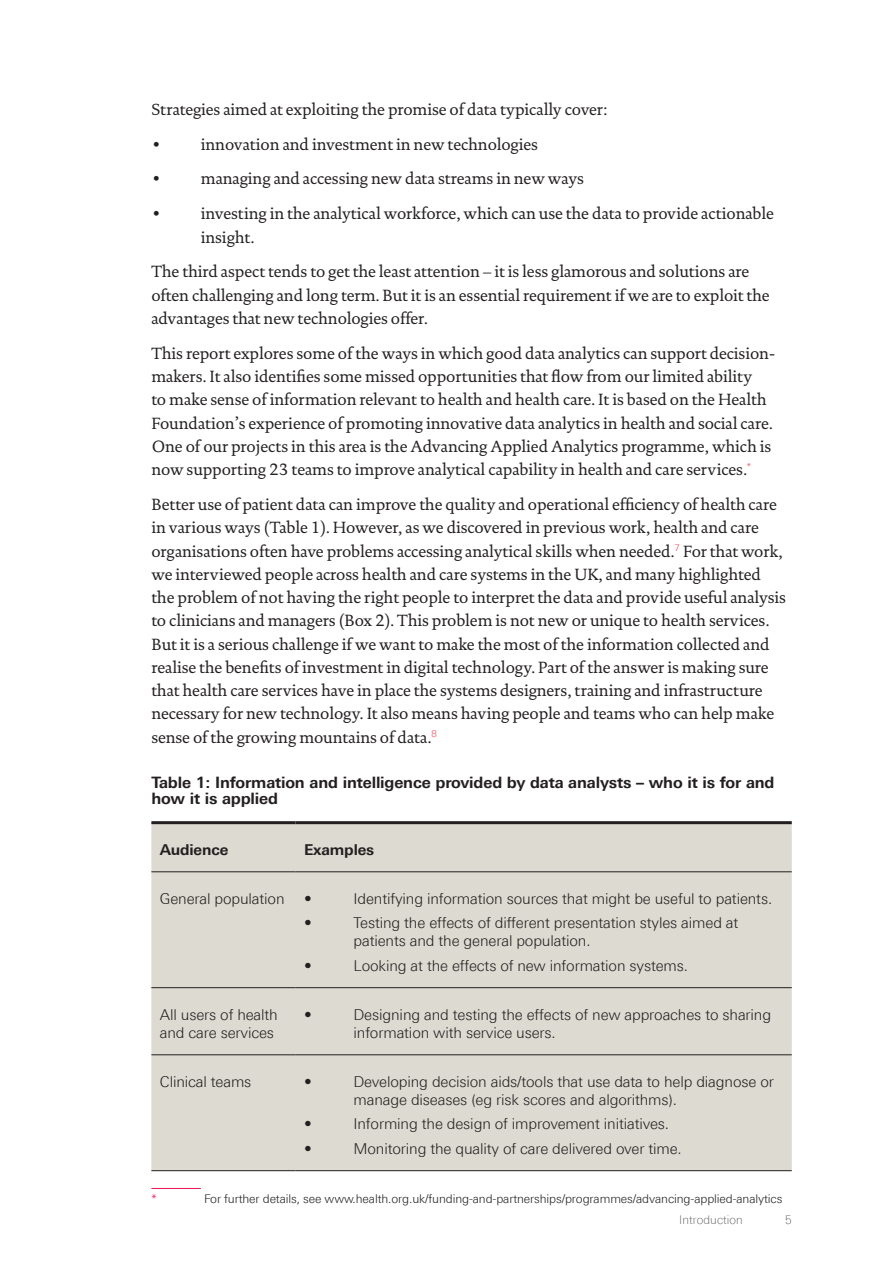
<style>
.page{position:relative;width:893px;height:1263px;background:#fff}
.page>*{position:absolute;margin:0;border:0;box-sizing:border-box;transform-origin:0 0}
.Body_para{font:16.5px/23.2px "DTL Documenta TOT";letter-spacing:-.01em;color:#231f20}
.Table_header{font:700 15.75px/16.5px "Linotype Univers 630";letter-spacing:-.01em;color:#231f20}
.Table_body{font:300 15px/18px "LT Univers Basic";letter-spacing:-.01em;color:#231f20}
.Table_body_row{font:300 15px "LT Univers Basic";letter-spacing:-.01em;color:#231f20}
.Table_header_row{font:700 15px "Linotype Univers 630";letter-spacing:-.01em;color:#231f20}
.Footnotes{font:300 12px "LT Univers Basic";letter-spacing:-.01em;color:#231f20}
.t1{font:100 12px "Linotype Univers 230";letter-spacing:.01em;color:#4b4c4d}
.Footnotes-2{font:300 12px "LT Univers Basic";color:#ed1450}
</style>
<div class="page">
<div style="left:151px;top:824px;width:641px;height:346px;background:#dcdad1"></div>
<hr style="left:151px;top:821px;width:145px;height:3px;background:#231f20">
<hr style="left:296px;top:821px;width:496px;height:3px;background:#231f20">
<hr style="left:151px;top:871px;width:145px;height:1px;background:#231f20">
<hr style="left:296px;top:871px;width:496px;height:1px;background:#231f20">
<hr style="left:151px;top:987px;width:145px;height:1px;background:#231f20">
<hr style="left:296px;top:987px;width:496px;height:1px;background:#231f20">
<hr style="left:151px;top:1054px;width:145px;height:1px;background:#231f20">
<hr style="left:296px;top:1054px;width:496px;height:1px;background:#231f20">
<hr style="left:151px;top:1170px;width:145px;height:1px;background:#231f20">
<hr style="left:296px;top:1170px;width:496px;height:1px;background:#231f20">
<hr style="left:151px;top:1188px;width:50px;height:1px;background:#ed1450">
<p class="Body_para" style="left:151px;top:97px;width:458px">Strategies aimed at exploiting the promise of data typically cover:</p>
<p class="Body_para" style="left:151px;top:132px;width:11px">•</p>
<p class="Body_para" style="left:201px;top:132px;width:339px">innovation and investment in new technologies</p>
<p class="Body_para" style="left:151px;top:167px;width:11px">•</p>
<p class="Body_para" style="left:201px;top:167px;width:385px">managing and accessing new data streams in new ways</p>
<p class="Body_para" style="left:151px;top:202px;width:11px">•</p>
<p class="Body_para" style="left:201px;top:202px;width:575px">investing in the analytical workforce, which can use the data to provide actionable insight.</p>
<p class="Body_para" style="left:151px;top:260px;width:620px">The third aspect tends to get the least attention – it is less glamorous and solutions are often challenging and long term. But it is an essential requirement if we are to exploit the advantages that new technologies offer.</p>
<p class="Body_para" style="left:151px;top:342px;width:626px">This report explores some of the ways in which good data analytics can support decision&shy;makers. It also identifies some missed opportunities that flow from our limited ability<br>to make sense of information relevant to health and health care. It is based on the Health Foundation’s experience of promoting innovative data analytics in health and social care.<br>One of our projects in this area is the Advancing Applied Analytics programme, which is now supporting 23 teams to improve analytical capability in health and care services.<sup>*</sup></p>
<p class="Body_para" style="left:151px;top:493px;width:636px">Better use of patient data can improve the quality and operational efficiency of health care in various ways (Table 1). However, as we discovered in previous work, health and care organisations often have problems accessing analytical skills when needed.<sup>7</sup> For that work, we interviewed people across health and care systems in the UK, and many highlighted the problem of not having the right people to interpret the data and provide useful analysis to clinicians and managers (Box 2). This problem is not new or unique to health services.<br>But it is a serious challenge if we want to make the most of the information collected and realise the benefits of investment in digital technology. Part of the answer is making sure that health care services have in place the systems designers, training and infrastructure necessary for new technology. It also means having people and teams who can help make sense of the growing mountains of data.<sup>8</sup></p>
<p class="Table_header" style="left:151px;top:774px;width:625px">Table 1: Information and intelligence provided by data analysts – who it is for and how it is applied</p>
<p class="Table_header_row" style="left:160px;top:840px;width:70px">Audience</p>
<p class="Table_header_row" style="left:304px;top:840px;width:72px">Examples</p>
<p class="Table_body_row" style="left:160px;top:890px;width:126px">General population</p>
<p class="Table_body" style="left:304px;top:889px;width:9px">•</p>
<p class="Table_body" style="left:354px;top:889px;width:420px">Identifying information sources that might be useful to patients.</p>
<p class="Table_body" style="left:304px;top:914px;width:9px">•</p>
<p class="Table_body" style="left:354px;top:914px;width:386px">Testing the effects of different presentation styles aimed at patients and the general population.</p>
<p class="Table_body" style="left:304px;top:956px;width:9px">•</p>
<p class="Table_body" style="left:354px;top:956px;width:336px">Looking at the effects of new information systems.</p>
<p class="Table_body" style="left:160px;top:1005px;width:120px">All users of health and care services</p>
<p class="Table_body" style="left:304px;top:1005px;width:9px">•</p>
<p class="Table_body" style="left:354px;top:1005px;width:419px">Designing and testing the effects of new approaches to sharing information with service users.</p>
<p class="Table_body" style="left:160px;top:1072px;width:93px">Clinical teams</p>
<p class="Table_body" style="left:304px;top:1072px;width:9px">•</p>
<p class="Table_body" style="left:354px;top:1072px;width:422px">Developing decision aids/tools that use data to help diagnose or manage diseases (eg risk scores and algorithms).</p>
<p class="Table_body" style="left:304px;top:1115px;width:9px">•</p>
<p class="Table_body" style="left:354px;top:1115px;width:317px">Informing the design of improvement initiatives.</p>
<p class="Table_body" style="left:304px;top:1139px;width:9px">•</p>
<p class="Table_body" style="left:354px;top:1139px;width:330px">Monitoring the quality of care delivered over time.</p>
<p class="Footnotes-2" style="left:151px;top:1192px;width:7px">*</p>
<p class="Footnotes" style="left:204px;top:1192px;width:580px">For further details, see www.health.org.uk/funding-and-partnerships/programmes/advancing-applied-analytics</p>
<p class="t1" style="left:679px;top:1213px;width:65px">Introduction</p>
<p class="t1" style="left:785px;top:1213px;width:8px">5</p>
</div>
